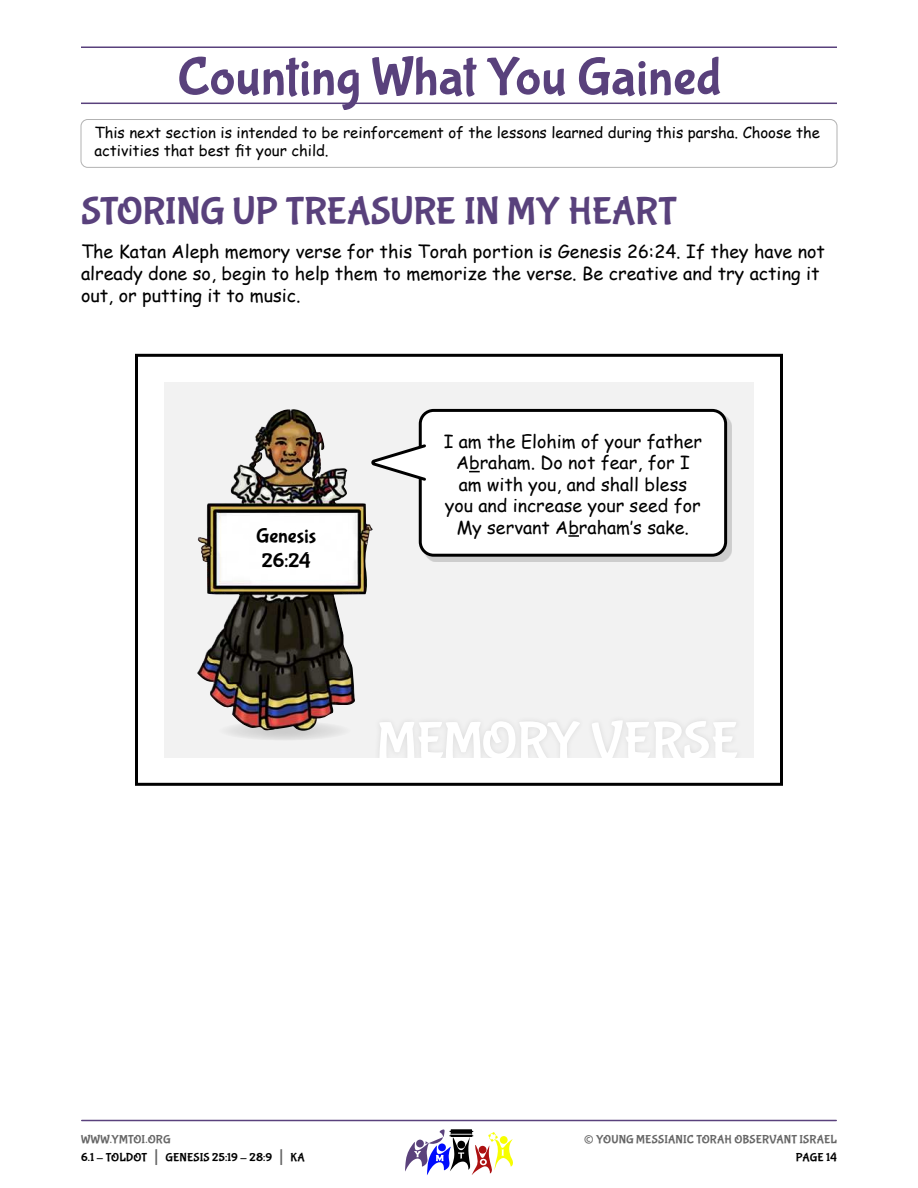
<style>
.page{position:relative;width:918px;height:1188px;background:#fff}
.page>*{position:absolute;margin:0;border:0;box-sizing:border-box;transform-origin:0 0}
.t1{font:54px "Bubblegum Sans";color:#59417c}
.t2{font:53.7px "Bubblegum Sans";color:#fff}
.t3{font:39px "Bubblegum Sans";letter-spacing:-.01em;color:#59417c}
.t4{font:27px "Bubblegum Sans";color:#666}
.t5{font:20.85px/25px "Bubblegum Sans";color:#000}
.t6{font:18px/21.6px "Comic Sans MS";color:#000}
.t7{font:17.85px/21.5px "Comic Sans MS";color:#000;text-align:center}
.t8{font:15px/18px "Comic Sans MS";color:#000}
.t9{font:12px/18px "Bubblegum Sans";letter-spacing:.015em;color:#000}
.t10{font:12px "Bubblegum Sans";letter-spacing:.01em;color:#666}
.s1{color:#666}
.s2{font-size:21px;color:#666}
</style>
<div class="page">
<hr style="left:82px;top:1120px;width:754px;height:1px;background:#59417c">
<svg style="left:405px;top:1129px;width:108px;height:46px"></svg>
<hr style="left:81px;top:103px;width:756px;height:1px;background:#59417c">
<hr style="left:81px;top:46px;width:756px;height:2px;background:#59417c">
<div style="left:81px;top:119px;width:756px;height:49px;border:1px solid #b2b2b2;border-radius:7px"></div>
<div style="left:164px;top:382px;width:590px;height:375px;background:#f2f2f2"></div>
<div style="left:373px;top:715px;width:370px;height:42px;background:#e9e9e9"></div>
<svg style="left:218px;top:721px;width:134px;height:20px"></svg>
<svg style="left:423px;top:416px;width:309px;height:145px;background:#ccc"></svg>
<div style="left:420px;top:410px;width:306px;height:145px;background:#fff;border-radius:13px"></div>
<svg style="left:568px;top:535px;width:11px;height:2px"></svg>
<div style="left:419px;top:409px;width:308px;height:148px;border:3px solid #000;border-radius:13px"></div>
<img style="left:197px;top:409px;width:176px;height:322px">
<svg style="left:370px;top:442px;width:56px;height:41px"></svg>
<div style="left:135px;top:354px;width:648px;height:432px;border:3px solid #000"></div>
<h1 class="t1" style="left:177px;top:53px;width:546px">Counting What You Gained</h1>
<p class="t8" style="left:94px;top:125px;width:727px">This next section is intended to be reinforcement of the lessons learned during this parsha. Choose the activities that best fit your child.</p>
<h3 class="t3" style="left:81px;top:195px;width:597px">STORING UP TREASURE IN MY HEART</h3>
<p class="t6" style="left:81px;top:243px;width:746px">The Katan Aleph memory verse for this Torah portion is Genesis 26:24. If they have not already done so, begin to help them to memorize the verse. Be creative and try acting it out, or putting it to music.</p>
<p class="t5" style="left:256px;top:525px;width:61px">Genesis<br>26:24</p>
<p class="t7" style="left:444px;top:432px;width:260px">I am the Elohim of your father<br>Abraham. Do not fear, for I am with you, and shall bless you and increase your seed for<br>My servant Abraham’s sake.</p>
<h2 class="t2" style="left:377px;top:718px;width:363px">MEMORY VERSE</h2>
<p class="t9" style="left:81px;top:1131px;width:225px"><span class="s1">WWW.YMTOI.ORG<br></span>6.1 - TOLDOT <span class="s2">|</span> GENESIS 25:19 - 28:9 <span class="s2">|</span> KA</p>
<h3 class="t4" style="left:584px;top:1128px;width:12px">©</h3>
<p class="t10" style="left:596px;top:1134px;width:242px">YOUNG MESSIANIC TORAH OBSERVANT ISRAEL</p>
<p class="t9" style="left:796px;top:1149px;width:43px">PAGE 14</p>
</div>
